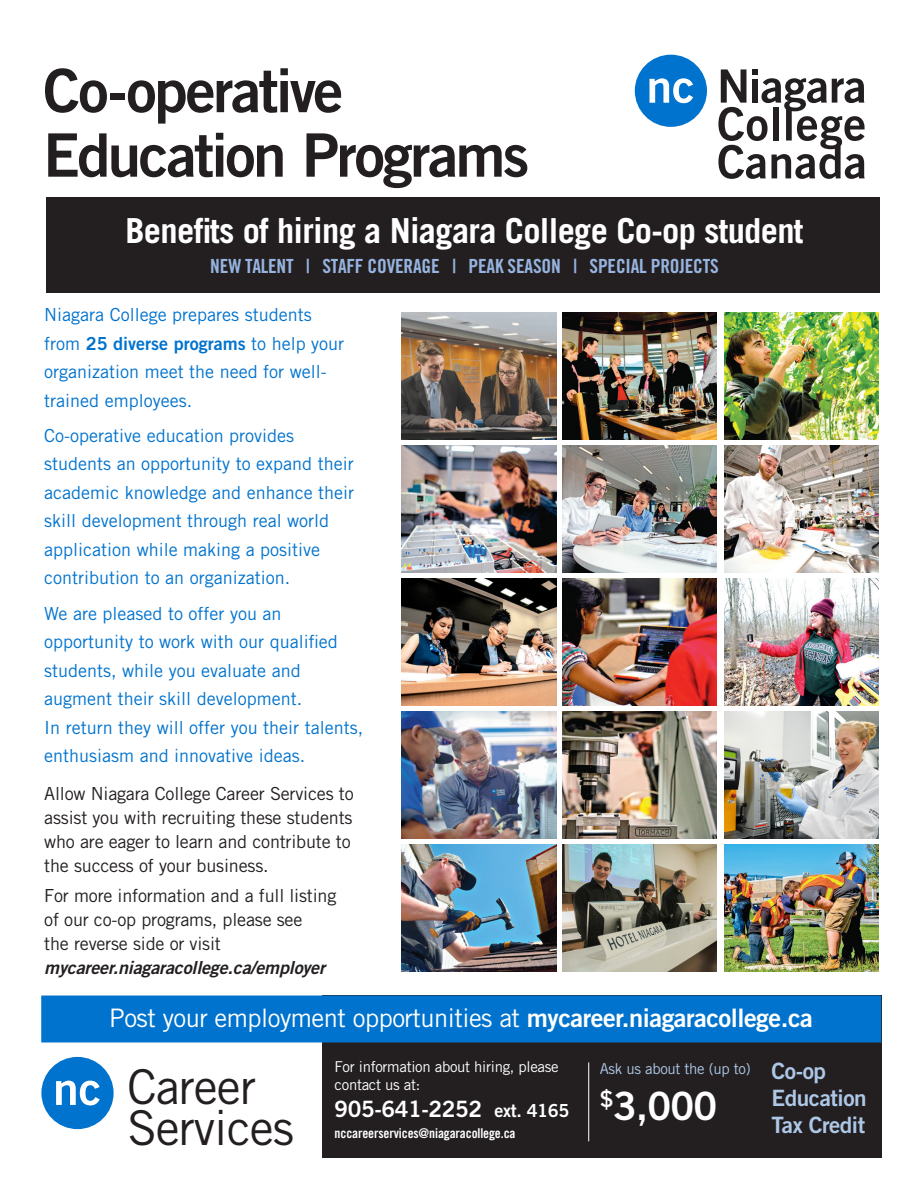
<style>
.page{position:relative;width:918px;height:1188px;background:#fff}
.page>*{position:absolute;margin:0;border:0;box-sizing:border-box;transform-origin:0 0}
.t1{font:60px/64.5px "Trade Gothic LT Std Bd 2";letter-spacing:-.04em;color:#231f20}
.t2{font:48px "Trade Gothic LT Std";letter-spacing:-.02em;color:#231f20}
.t3{font:39px "Trade Gothic LT Std Bd 2";color:#fff}
.t4{font:700 34.5px "Trade Gothic LT Std";letter-spacing:-.02em;color:#fff}
.t5{font:25.5px "Trade Gothic LT Std";letter-spacing:-.02em;color:#fff}
.t6{font:22.5px/27px "Trade Gothic LT Std Bd 2";letter-spacing:-.02em;color:#adc7e7}
.t7{font:22.5px "Trade Gothic LT Std Bd 2";letter-spacing:-.02em;color:#fff}
.t8{font:19.5px "Trade Gothic LT Std Bd Cn 20";letter-spacing:-.01em;color:#96b4df}
.t9{font:18px/28.5px "Trade Gothic LT Std";color:#0073ce}
.t10{font:18px/24px "Trade Gothic LT Std";letter-spacing:-.01em;color:#231f20}
.t11{font:15px/18px "Trade Gothic LT Std";letter-spacing:-.02em;color:#fff}
.t12{font:15px "Trade Gothic LT Std";letter-spacing:-.02em;color:#adc7e7}
.t13{font:13.5px "Trade Gothic LT Std Bd Cn 20";letter-spacing:-.01em;color:#fff}
.s1{font-family:"Trade Gothic LT Std Bd 2"}
.s2{font-family:"Trade Gothic LT Std Bd 2 Obl"}
.s3{font-size:18px}
</style>
<div class="page">
<svg style="left:718px;top:69px;width:147px;height:110px"></svg>
<svg style="left:635px;top:55px;width:72px;height:72px"></svg>
<img style="left:724px;top:313px;width:155px;height:127px">
<img style="left:562px;top:312px;width:155px;height:127px">
<img style="left:401px;top:312px;width:155px;height:127px">
<img style="left:724px;top:446px;width:155px;height:127px">
<img style="left:562px;top:445px;width:155px;height:127px">
<img style="left:401px;top:445px;width:155px;height:127px">
<img style="left:724px;top:579px;width:155px;height:127px">
<img style="left:562px;top:578px;width:155px;height:127px">
<img style="left:401px;top:578px;width:155px;height:127px">
<img style="left:724px;top:712px;width:155px;height:127px">
<img style="left:562px;top:711px;width:155px;height:127px">
<img style="left:401px;top:711px;width:155px;height:127px">
<img style="left:724px;top:845px;width:155px;height:127px">
<img style="left:562px;top:844px;width:155px;height:127px">
<img style="left:401px;top:844px;width:155px;height:127px">
<div style="left:46px;top:198px;width:834px;height:95px;background:#231f20"></div>
<div style="left:322px;top:996px;width:559px;height:162px;background:#231f20"></div>
<svg style="left:41px;top:1057px;width:73px;height:72px"></svg>
<div style="left:41px;top:996px;width:840px;height:46px;background:#0073ce"></div>
<hr style="left:588px;top:1062px;width:1px;height:79px;background:#fff">
<p class="t1" style="left:43px;top:58px;width:488px">Co-operative<br>Education Programs</p>
<p class="t4" style="left:126px;top:209px;width:680px">Benefits of hiring a Niagara College Co-op student</p>
<p class="t8" style="left:210px;top:254px;width:510px">NEW TALENT | STAFF COVERAGE | PEAK SEASON | SPECIAL PROJECTS</p>
<p class="t9" style="left:44px;top:300px;width:301px">Niagara College prepares students from <span class="s1">25 diverse programs</span> to help your organization meet the need for well&shy;trained employees.</p>
<p class="t9" style="left:44px;top:421px;width:312px">Co-operative education provides students an opportunity to expand their academic knowledge and enhance their skill development through real world application while making a positive contribution to an organization.</p>
<p class="t9" style="left:44px;top:599px;width:320px">We are pleased to offer you an opportunity to work with our qualified students, while you evaluate and augment their skill development.<br>In return they will offer you their talents, enthusiasm and innovative ideas.</p>
<p class="t10" style="left:44px;top:781px;width:311px">Allow Niagara College Career Services to assist you with recruiting these students who are eager to learn and contribute to the success of your business.</p>
<p class="t10" style="left:44px;top:884px;width:294px">For more information and a full listing of our co-op programs, please see<br>the reverse side or visit <span class="s2">mycareer.niagaracollege.ca/employer</span></p>
<p class="t5" style="left:109px;top:1003px;width:705px">Post your employment opportunities at <span class="s1">mycareer.niagaracollege.ca</span></p>
<p class="t11" style="left:335px;top:1058px;width:226px">For information about hiring, please contact us at:</p>
<p class="t7" style="left:335px;top:1095px;width:236px">905-641-2252 <span class="s3">ext. 4165</span></p>
<p class="t13" style="left:335px;top:1125px;width:182px">nccareerservices@niagaracollege.ca</p>
<p class="t6" style="left:772px;top:1057px;width:97px">Co-op<br>Education<br>Tax Credit</p>
<p class="t12" style="left:600px;top:1059px;width:152px">Ask us about the (up to)</p>
<p class="t3" style="left:600px;top:1082px;width:119px"><sup>$</sup>3,000</p>
<p class="t2" style="left:128px;top:1058px;width:130px">Career</p>
<p class="t2" style="left:128px;top:1099px;width:168px">Services</p>
</div>
